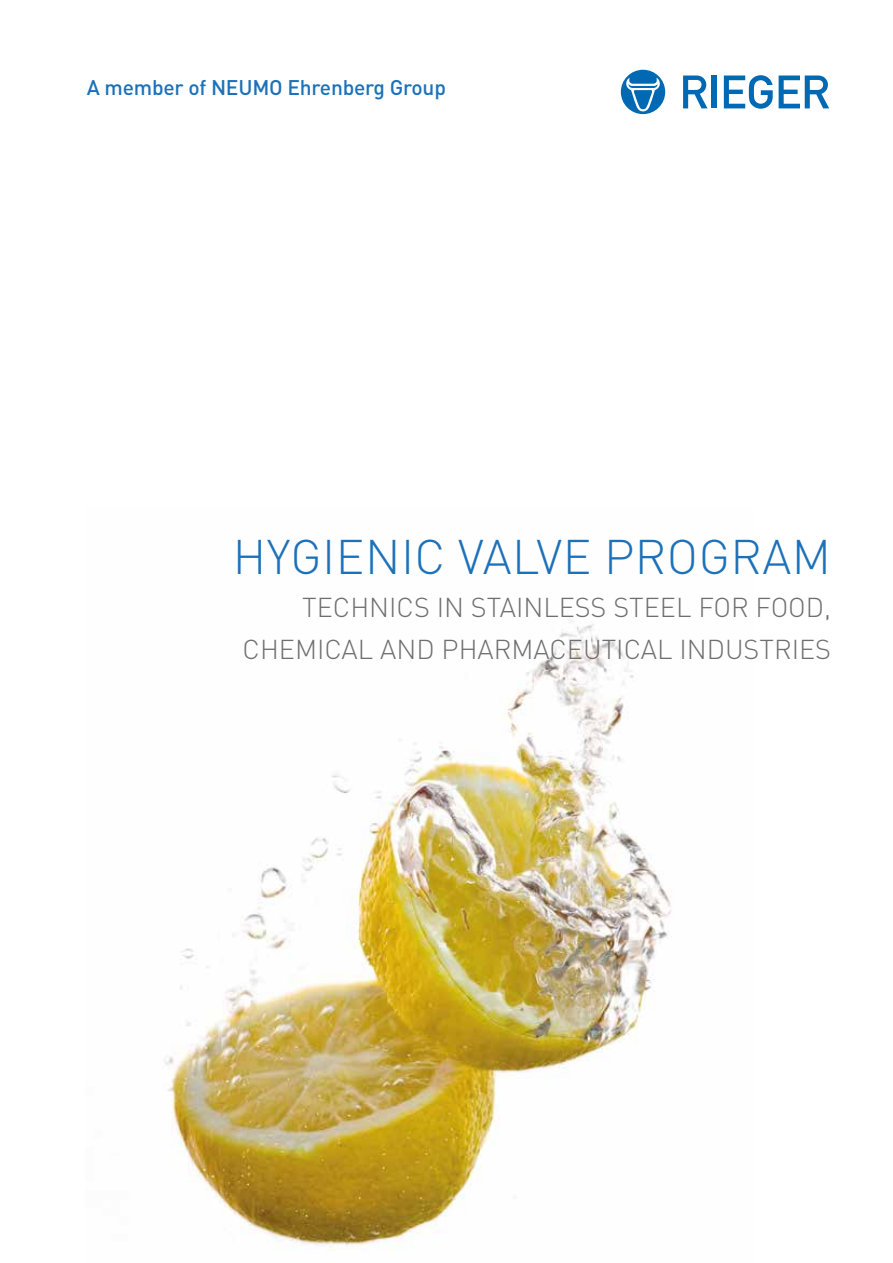
<style>
.page{position:relative;width:893px;height:1263px;background:#fff}
.page>*{position:absolute;margin:0;border:0;box-sizing:border-box;transform-origin:0 0}
.t1{font:300 48px "DINOT";letter-spacing:.01em;color:#1d71b8}
.t2{font:300 27px/42.6px "DINOT";color:#706f6f;text-align:right}
.t3{font:500 21px "DINOT";letter-spacing:-.01em;color:#1d71b8}
</style>
<div class="page">
<img style="left:165px;top:620px;width:507px;height:631px">
<div style="left:621px;top:70px;width:44px;height:44px;background:#0069b4;border-radius:50%"></div>
<svg style="left:626px;top:78px;width:34px;height:33px"></svg>
<svg style="left:683px;top:76px;width:24px;height:32px"></svg>
<div style="left:712px;top:76px;width:5px;height:32px;background:#0069b4"></div>
<svg style="left:724px;top:75px;width:49px;height:34px"></svg>
<svg style="left:779px;top:76px;width:50px;height:32px"></svg>
<p class="t3" style="left:87px;top:73px;width:361px">A member of NEUMO Ehrenberg Group</p>
<h1 class="t1" style="left:233px;top:524px;width:600px">HYGIENIC VALVE PROGRAM</h1>
<p class="t2" style="left:243px;top:584px;width:590px">TECHNICS IN STAINLESS STEEL FOR FOOD,<br>CHEMICAL AND PHARMACEUTICAL INDUSTRIES</p>
</div>
